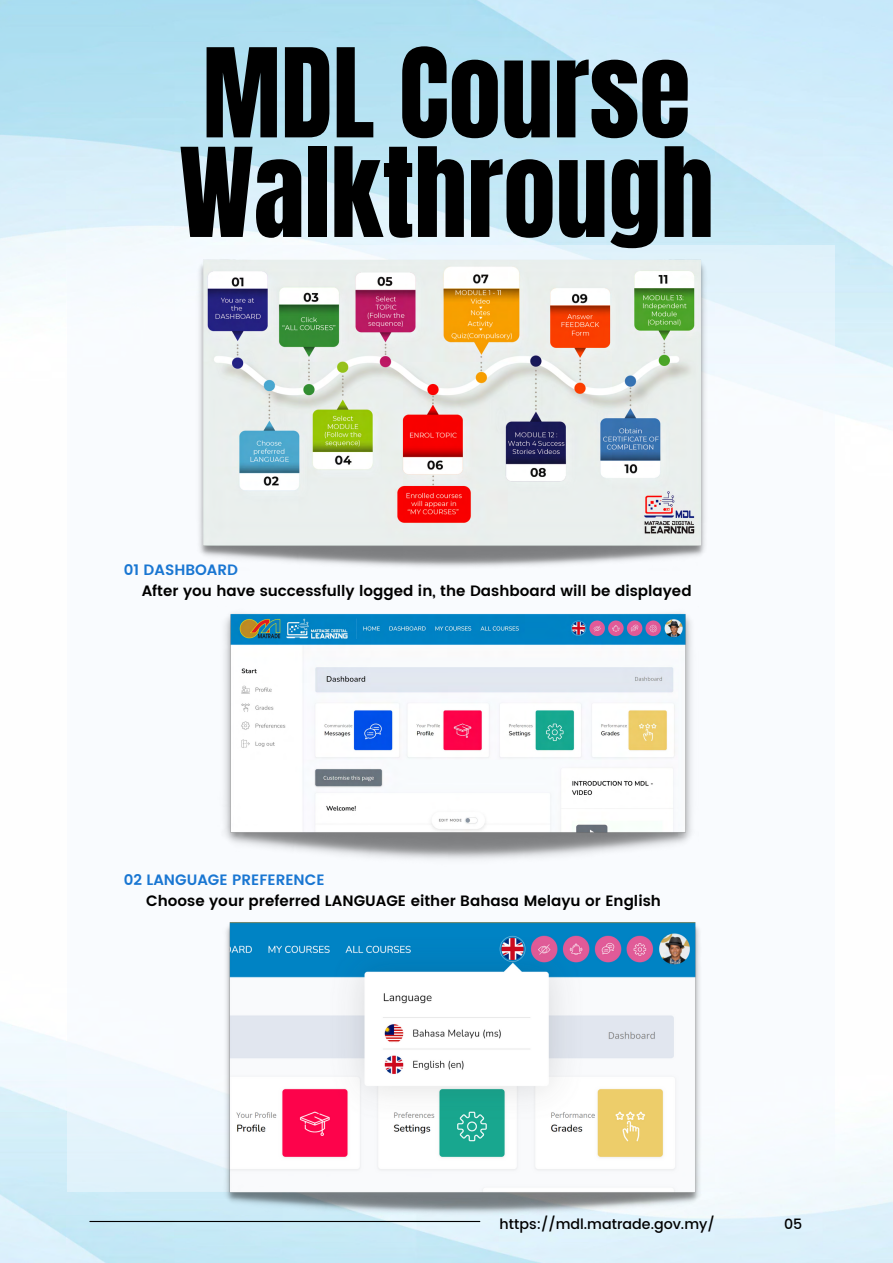
<style>
.page{position:relative;width:893px;height:1263px;background:#fff}
.page>*{position:absolute;margin:0;border:0;box-sizing:border-box;transform-origin:0 0}
.t1{font:105px/99.6px "Anton";color:#000}
.t2{font:600 15px "Poppins";color:#000}
.t3{font:600 15px "Poppins";color:#1976d2}
.t4{font:500 14.25px "Poppins";color:#000}
</style>
<div class="page">
<img style="left:0;top:0;width:893px;height:1263px">
<div style="left:67px;top:246px;width:767px;height:945px;background:#f4f9ff"></div>
<img style="left:224px;top:613px;width:468px;height:247px">
<img style="left:223px;top:922px;width:479px;height:295px">
<hr style="left:90px;top:1221px;width:390px;height:1px;background:#000">
<img style="left:199px;top:258px;width:511px;height:309px">
<h1 class="t1" style="left:179px;top:45px;width:536px">MDL Course<br>Walkthrough</h1>
<p class="t3" style="left:124px;top:561px;width:116px">01 DASHBOARD</p>
<p class="t2" style="left:142px;top:582px;width:551px">After you have successfully logged in, the Dashboard will be displayed</p>
<p class="t3" style="left:124px;top:871px;width:202px">02 LANGUAGE PREFERENCE</p>
<p class="t2" style="left:146px;top:892px;width:516px">Choose your preferred LANGUAGE either Bahasa Melayu or English</p>
<p class="t4" style="left:499px;top:1215px;width:217px">https://mdl.matrade.gov.my/</p>
<p class="t4" style="left:784px;top:1215px;width:20px">05</p>
</div>
